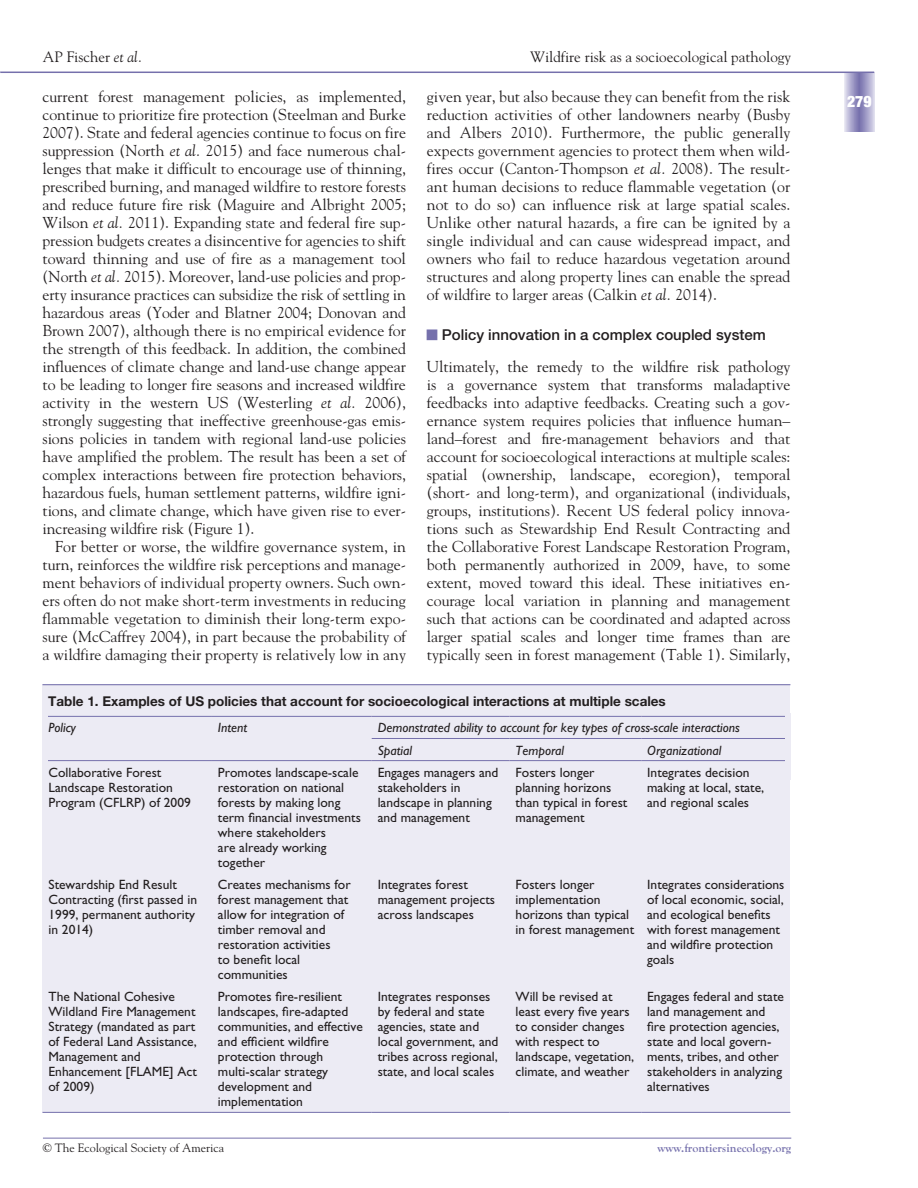
<style>
.page{position:relative;width:918px;height:1188px;background:#fff}
.page>*{position:absolute;margin:0;border:0;box-sizing:border-box;transform-origin:0 0}
.t1{font:15.75px/18px "Goudy";color:#231f20;text-align:justify}
.t2{font:900 condensed 15.75px "Helvetica Neue";color:#fff}
.t3{font:15px "Goudy";color:#231f20}
.t4{font:500 15px "Helvetica Neue";color:#231f20}
.t5{font:13.5px/15px "Gill Sans";color:#231f20}
.t6{font:italic 13.5px/22.2px "Gill Sans";color:#231f20}
.t7{font:700 13.5px "Helvetica Neue";color:#231f20}
.t8{font:12px "Goudy";color:#231f20}
.t9{font:700 12px "Goudy";color:#7570ac}
.s1{font-style:italic}
</style>
<div class="page">
<svg style="left:844px;top:73px;width:30px;height:59px;background:#a8a4cb"></svg>
<hr style="left:0;top:72px;width:874px;height:1px;background:#7570ac">
<hr style="left:43px;top:1138px;width:748px;height:1px;background:#7570ac">
<div style="left:43px;top:685px;width:747px;height:428px;background:#ecebf4"></div>
<hr style="left:43px;top:684px;width:747px;height:1px;background:#7570ac">
<hr style="left:43px;top:760px;width:169px;height:1px;background:#7570ac">
<hr style="left:212px;top:760px;width:160px;height:1px;background:#7570ac">
<hr style="left:372px;top:738px;width:138px;height:1px;background:#7570ac">
<hr style="left:510px;top:738px;width:131px;height:1px;background:#7570ac">
<hr style="left:641px;top:738px;width:149px;height:1px;background:#7570ac">
<hr style="left:43px;top:716px;width:169px;height:1px;background:#7570ac">
<hr style="left:212px;top:716px;width:160px;height:1px;background:#7570ac">
<hr style="left:372px;top:716px;width:138px;height:1px;background:#7570ac">
<hr style="left:510px;top:716px;width:131px;height:1px;background:#7570ac">
<hr style="left:641px;top:716px;width:149px;height:1px;background:#7570ac">
<hr style="left:43px;top:1112px;width:169px;height:1px;background:#7570ac">
<hr style="left:212px;top:1112px;width:160px;height:1px;background:#7570ac">
<hr style="left:372px;top:1112px;width:138px;height:1px;background:#7570ac">
<hr style="left:510px;top:1112px;width:131px;height:1px;background:#7570ac">
<hr style="left:641px;top:1112px;width:149px;height:1px;background:#7570ac">
<hr style="left:372px;top:760px;width:138px;height:1px;background:#7570ac">
<hr style="left:510px;top:760px;width:131px;height:1px;background:#7570ac">
<hr style="left:641px;top:760px;width:149px;height:1px;background:#7570ac">
<div style="left:43px;top:716px;width:5px;height:47px;background:#ecebf4"></div>
<div style="left:785px;top:714px;width:5px;height:66px;background:#ecebf4"></div>
<p class="t3" style="left:43px;top:47px;width:101px">AP Fischer <span class="s1">et al.</span></p>
<p class="t3" style="left:530px;top:47px;width:263px">Wildfire risk as a socioecological pathology</p>
<p class="t1" style="left:43px;top:87px;width:365px">current forest management policies, as implemented, continue to prioritize fire protection (Steelman and Burke 2007). State and federal agencies continue to focus on fire suppression (North <span class="s1">et al.</span> 2015) and face numerous chal&shy;lenges that make it difficult to encourage use of thinning, prescribed burning, and managed wildfire to restore forests and reduce future fire risk (Maguire and Albright 2005; Wilson <span class="s1">et al.</span> 2011). Expanding state and federal fire sup&shy;pression budgets creates a disincentive for agencies to shift toward thinning and use of fire as a management tool (North <span class="s1">et al.</span> 2015). Moreover, land-use policies and prop&shy;erty insurance practices can subsidize the risk of settling in hazardous areas (Yoder and Blatner 2004; Donovan and Brown 2007), although there is no empirical evidence for the strength of this feedback. In addition, the combined influences of climate change and land-use change appear to be leading to longer fire seasons and increased wildfire activity in the western US (Westerling <span class="s1">et al.</span> 2006), strongly suggesting that ineffective greenhouse-gas emis&shy;sions policies in tandem with regional land-use policies have amplified the problem. The result has been a set of complex interactions between fire protection behaviors, hazardous fuels, human settlement patterns, wildfire igni&shy;tions, and climate change, which have given rise to ever&shy;increasing wildfire risk (Figure 1).</p>
<p class="t1" style="left:43px;top:537px;width:365px;text-indent:13px">For better or worse, the wildfire governance system, in turn, reinforces the wildfire risk perceptions and manage&shy;ment behaviors of individual property owners. Such own&shy;ers often do not make short-term investments in reducing flammable vegetation to diminish their long-term expo&shy;sure (McCaffrey 2004), in part because the probability of a wildfire damaging their property is relatively low in any</p>
<p class="t1" style="left:427px;top:87px;width:365px">given year, but also because they can benefit from the risk reduction activities of other landowners nearby (Busby and Albers 2010). Furthermore, the public generally expects government agencies to protect them when wild&shy;fires occur (Canton-Thompson <span class="s1">et al.</span> 2008). The result&shy;ant human decisions to reduce flammable vegetation (or not to do so) can influence risk at large spatial scales.<br>Unlike other natural hazards, a fire can be ignited by a single individual and can cause widespread impact, and owners who fail to reduce hazardous vegetation around structures and along property lines can enable the spread of wildfire to larger areas (Calkin <span class="s1">et al.</span> 2014).</p>
<p class="t4" style="left:442px;top:326px;width:325px">Policy innovation in a complex coupled system</p>
<p class="t1" style="left:427px;top:357px;width:365px">Ultimately, the remedy to the wildfire risk pathology is a governance system that transforms maladaptive feedbacks into adaptive feedbacks. Creating such a gov&shy;ernance system requires policies that influence human– land–forest and fire-management behaviors and that account for socioecological interactions at multiple scales: spatial (ownership, landscape, ecoregion), temporal (short- and long-term), and organizational (individuals, groups, institutions). Recent US federal policy innova&shy;tions such as Stewardship End Result Contracting and the Collaborative Forest Landscape Restoration Program, both permanently authorized in 2009, have, to some extent, moved toward this ideal. These initiatives en&shy;courage local variation in planning and management such that actions can be coordinated and adapted across larger spatial scales and longer time frames than are typically seen in forest management (Table 1). Similarly,</p>
<p class="t7" style="left:48px;top:693px;width:619px">Table 1. Examples of US policies that account for socioecological interactions at multiple scales</p>
<p class="t6" style="left:49px;top:717px;width:29px">Policy</p>
<p class="t6" style="left:218px;top:717px;width:31px">Intent</p>
<p class="t6" style="left:378px;top:717px;width:364px">Demonstrated ability to account for key types of cross-scale interactions<br>Spatial</p>
<p class="t6" style="left:516px;top:739px;width:50px">Temporal</p>
<p class="t6" style="left:647px;top:739px;width:76px">Organizational</p>
<p class="t5" style="left:49px;top:765px;width:144px">Collaborative Forest<br>Landscape Restoration<br>Program (CFLRP) of 2009</p>
<p class="t5" style="left:218px;top:765px;width:144px">Promotes landscape-scale restoration on national forests by making long term financial investments where stakeholders<br>are already working together</p>
<p class="t5" style="left:378px;top:765px;width:122px">Engages managers and stakeholders in landscape in planning and management</p>
<p class="t5" style="left:516px;top:765px;width:113px">Fosters longer planning horizons than typical in forest management</p>
<p class="t5" style="left:647px;top:765px;width:119px">Integrates decision making at local, state, and regional scales</p>
<p class="t5" style="left:49px;top:877px;width:150px">Stewardship End Result<br>Contracting (first passed in<br>1999, permanent authority in 2014)</p>
<p class="t5" style="left:218px;top:877px;width:134px">Creates mechanisms for forest management that allow for integration of timber removal and restoration activities<br>to benefit local communities</p>
<p class="t5" style="left:378px;top:877px;width:119px">Integrates forest management projects across landscapes</p>
<p class="t5" style="left:516px;top:877px;width:120px">Fosters longer implementation horizons than typical in forest management</p>
<p class="t5" style="left:647px;top:877px;width:139px">Integrates considerations of local economic, social, and ecological benefits with forest management and wildfire protection goals</p>
<p class="t5" style="left:49px;top:989px;width:150px">The National Cohesive<br>Wildland Fire Management<br>Strategy (mandated as part of Federal Land Assistance,<br>Management and<br>Enhancement [FLAME] Act of 2009)</p>
<p class="t5" style="left:218px;top:989px;width:147px">Promotes fire-resilient landscapes, fire-adapted communities, and effective and efficient wildfire protection through multi-scalar strategy development and implementation</p>
<p class="t5" style="left:378px;top:989px;width:122px">Integrates responses by federal and state agencies, state and local government, and tribes across regional, state, and local scales</p>
<p class="t5" style="left:516px;top:989px;width:120px">Will be revised at least every five years to consider changes with respect to landscape, vegetation, climate, and weather</p>
<p class="t5" style="left:647px;top:989px;width:138px">Engages federal and state land management and fire protection agencies, state and local govern&shy;ments, tribes, and other stakeholders in analyzing alternatives</p>
<p class="t8" style="left:43px;top:1140px;width:183px">© The Ecological Society of America</p>
<p class="t9" style="left:658px;top:1141px;width:135px">www.frontiersinecology.org</p>
<p class="t2" style="left:847px;top:92px;width:26px">279</p>
</div>
